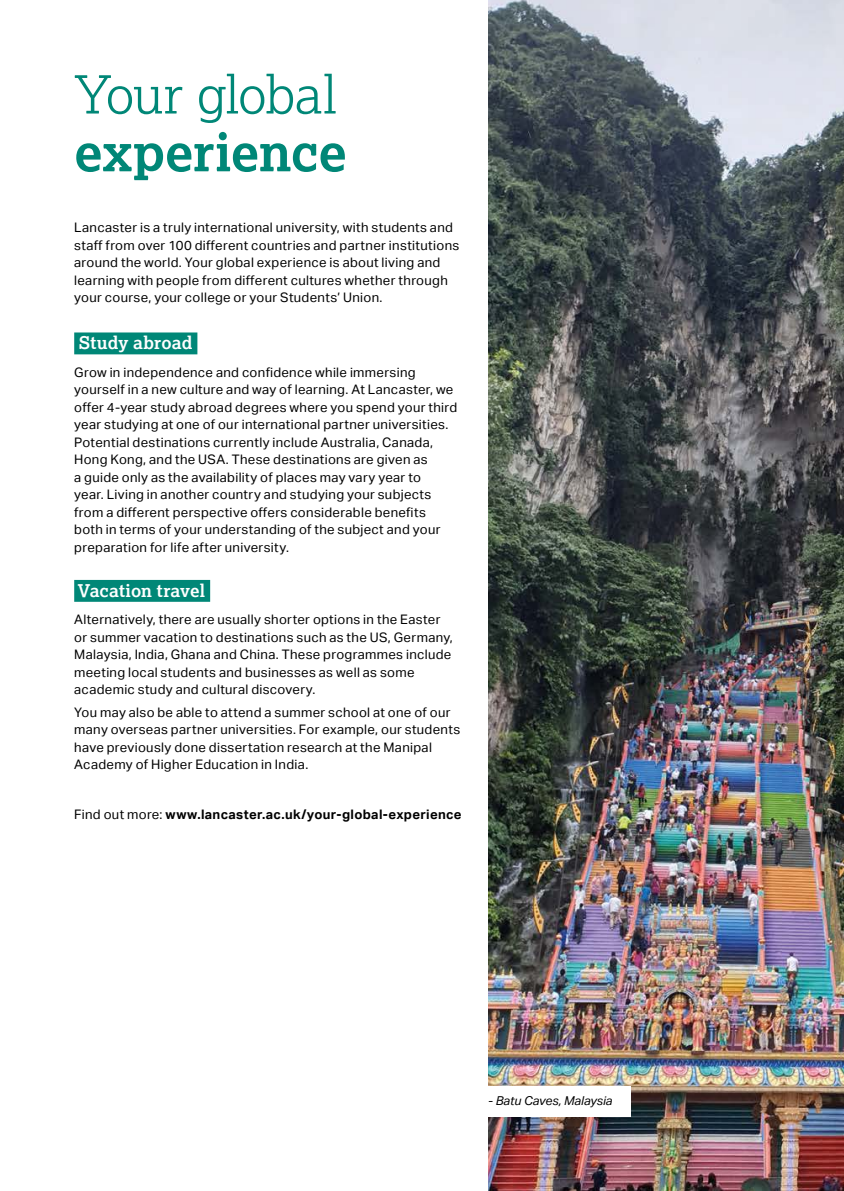
<style>
.page{position:relative;width:844px;height:1191px;background:#fff}
.page>*{position:absolute;margin:0;border:0;box-sizing:border-box;transform-origin:0 0}
.t1{font:300 52.5px "Lexia";letter-spacing:-.025em;color:#008777}
.t2{font:700 52.5px "Lexia";letter-spacing:-.005em;color:#008777}
.t3{font:700 17.5px "Lexia";letter-spacing:.005em;color:#fff}
.t4{font:13.12px/17.5px "Aktiv Grotesk";letter-spacing:.025em;color:#000}
.t5{font:700 13.12px "Aktiv Grotesk";letter-spacing:.025em;color:#000}
.t6{font:italic 12.25px "Aktiv Grotesk";color:#000}
.s1{font-weight:400}
</style>
<div class="page">
<img style="left:488px;top:0;width:355px;height:1191px">
<div style="left:74px;top:332px;width:123px;height:22px;background:#008777"></div>
<div style="left:74px;top:580px;width:136px;height:22px;background:#008777"></div>
<div style="left:390px;top:1085px;width:240px;height:31px;background:#fff"></div>
<p class="t1" style="left:74px;top:61px;width:264px">Your global</p>
<p class="t2" style="left:74px;top:119px;width:274px">experience</p>
<p class="t4" style="left:74px;top:219px;width:386px">Lancaster is a truly international university, with students and staff from over 100 different countries and partner institutions around the world. Your global experience is about living and learning with people from different cultures whether through your course, your college or your Students’ Union.</p>
<p class="t3" style="left:79px;top:332px;width:115px">Study abroad</p>
<p class="t4" style="left:74px;top:363px;width:384px">Grow in independence and confidence while immersing yourself in a new culture and way of learning. At Lancaster, we offer 4-year study abroad degrees where you spend your third year studying at one of our international partner universities.<br>Potential destinations currently include Australia, Canada, Hong Kong, and the USA. These destinations are given as<br>a guide only as the availability of places may vary year to<br>year. Living in another country and studying your subjects from a different perspective offers considerable benefits both in terms of your understanding of the subject and your preparation for life after university.</p>
<p class="t3" style="left:78px;top:579px;width:129px">Vacation travel</p>
<p class="t4" style="left:74px;top:611px;width:380px">Alternatively, there are usually shorter options in the Easter or summer vacation to destinations such as the US, Germany, Malaysia, India, Ghana and China. These programmes include meeting local students and businesses as well as some academic study and cultural discovery.</p>
<p class="t4" style="left:74px;top:703px;width:387px">You may also be able to attend a summer school at one of our many overseas partner universities. For example, our students have previously done dissertation research at the Manipal Academy of Higher Education in India.</p>
<p class="t5" style="left:74px;top:807px;width:389px"><span class="s1">Find out more:</span> www.lancaster.ac.uk/your-global-experience</p>
<p class="t6" style="left:488px;top:1094px;width:126px">- Batu Caves, Malaysia</p>
</div>
